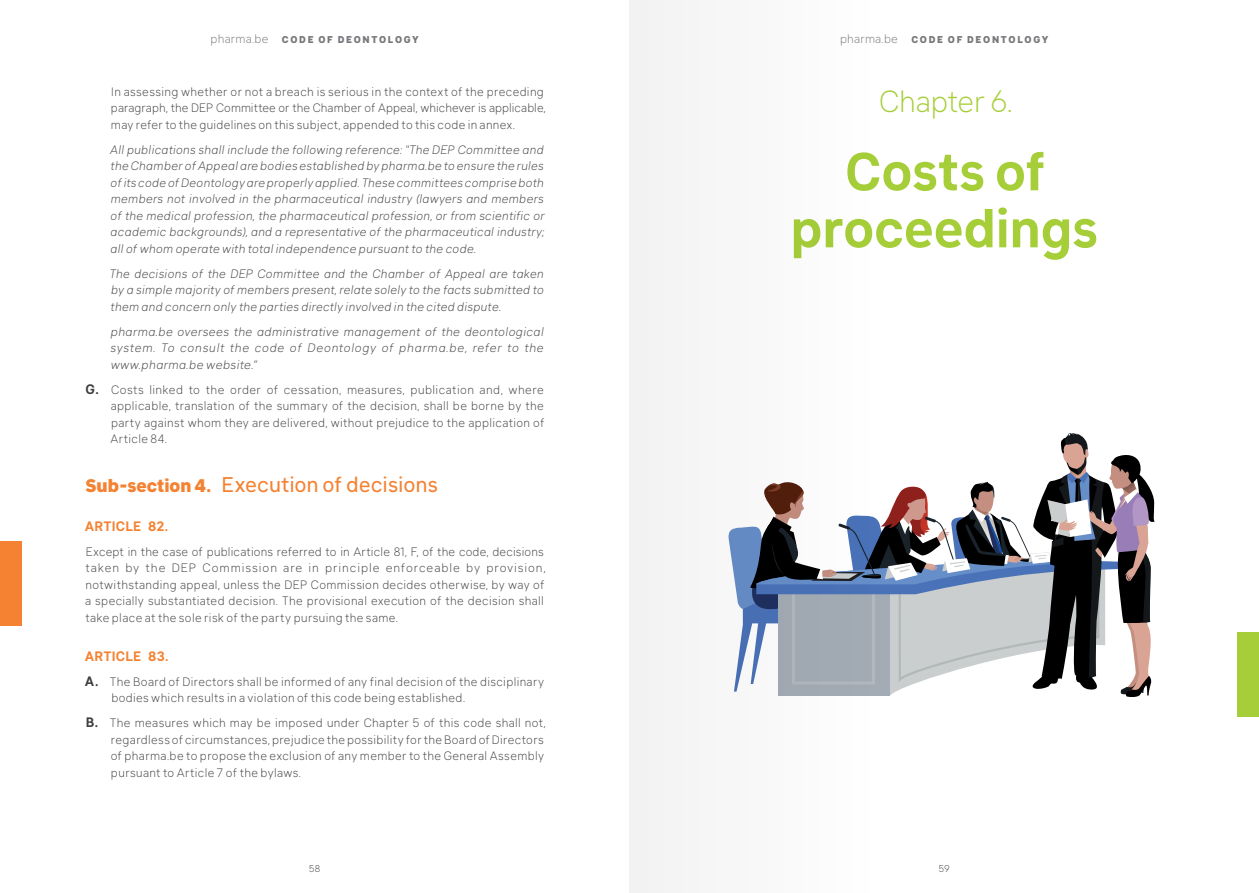
<style>
.page{position:relative;width:1259px;height:893px;background:#fff}
.page>*{position:absolute;margin:0;border:0;box-sizing:border-box;transform-origin:0 0}
.t1{font:700 52.5px/57px "Klima";letter-spacing:-.01em;color:#a6ce39;text-align:center}
.t2{font:300 30px "Klima";letter-spacing:-.01em;color:#a6ce39}
.t3{font:21px "Klima";letter-spacing:-.005em;color:#f48232}
.t4{font:700 13.5px "Klima";letter-spacing:.01em;color:#f48232}
.t5{font:300 12px/16.5px "Klima";letter-spacing:.03em;color:#3e3e3f}
.t6{font:italic 300 12px/16.5px "Klima";letter-spacing:.035em;color:#3e3e3f;text-align:justify}
.t7{font:800 9.75px "Klima";letter-spacing:.175em;color:#76787b}
.t8{font:300 9.75px "Klima";color:#3e3e3f}
.s1{font-weight:300;font-size:12px}
.s2{font-weight:700;font-size:13.5px}
.s3{font-weight:800;font-size:18px}
</style>
<div class="page">
<div style="left:0;top:541px;width:21px;height:84px;background:#f48232"></div>
<div style="left:1237px;top:633px;width:22px;height:84px;background:#a6ce39"></div>
<svg style="left:884px;top:432px;width:270px;height:265px"></svg>
<svg style="left:629px;top:0;width:255px;height:893px"></svg>
<p class="t7" style="left:211px;top:31px;width:210px"><span class="s1">pharma.be</span> CODE OF DEONTOLOGY</p>
<p class="t7" style="left:840px;top:31px;width:210px"><span class="s1">pharma.be</span> CODE OF DEONTOLOGY</p>
<p class="t5" style="left:111px;top:82px;width:436px">In assessing whether or not a breach is serious in the context of the preceding paragraph, the DEP Committee or the Chamber of Appeal, whichever is applicable, may refer to the guidelines on this subject, appended to this code in annex.</p>
<p class="t6" style="left:110px;top:140px;width:436px">All publications shall include the following reference: “The DEP Committee and the Chamber of Appeal are bodies established by pharma.be to ensure the rules of its code of Deontology are properly applied. These committees comprise both members not involved in the pharmaceutical industry (lawyers and members of the medical profession, the pharmaceutical profession, or from scientific or academic backgrounds), and a representative of the pharmaceutical industry; all of whom operate with total independence pursuant to the code.</p>
<p class="t6" style="left:110px;top:264px;width:435px">The decisions of the DEP Committee and the Chamber of Appeal are taken by a simple majority of members present, relate solely to the facts submitted to them and concern only the parties directly involved in the cited dispute.</p>
<p class="t6" style="left:111px;top:322px;width:435px">pharma.be oversees the administrative management of the deontological system. To consult the code of Deontology of pharma.be, refer to the www.pharma.be website.”</p>
<p class="t5" style="left:110px;top:380px;width:436px;text-align:justify;text-indent:-25px"><span class="s2">G.</span> Costs linked to the order of cessation, measures, publication and, where applicable, translation of the summary of the decision, shall be borne by the party against whom they are delivered, without prejudice to the application of Article 84.</p>
<h3 class="t3" style="left:86px;top:467px;width:354px"><span class="s3">Sub-section 4.</span> Execution of decisions</h3>
<p class="t4" style="left:85px;top:514px;width:85px">ARTICLE 82.</p>
<p class="t5" style="left:85px;top:542px;width:462px">Except in the case of publications referred to in Article 81, F, of the code, decisions taken by the DEP Commission are in principle enforceable by provision, notwithstanding appeal, unless the DEP Commission decides otherwise, by way of a specially substantiated decision. The provisional execution of the decision shall take place at the sole risk of the party pursuing the same.</p>
<p class="t4" style="left:85px;top:644px;width:85px">ARTICLE 83.</p>
<p class="t5" style="left:111px;top:672px;width:434px;text-indent:-26px"><span class="s2">A.</span> The Board of Directors shall be informed of any final decision of the disciplinary bodies which results in a violation of this code being established.</p>
<p class="t5" style="left:111px;top:714px;width:436px;text-indent:-25px"><span class="s2">B.</span> The measures which may be imposed under Chapter 5 of this code shall not, regardless of circumstances, prejudice the possibility for the Board of Directors of pharma.be to propose the exclusion of any member to the General Assembly pursuant to Article 7 of the bylaws.</p>
<h2 class="t2" style="left:879px;top:78px;width:135px">Chapter 6.</h2>
<h1 class="t1" style="left:790px;top:137px;width:309px">Costs of proceedings</h1>
<p class="t8" style="left:309px;top:861px;width:13px">58</p>
<p class="t8" style="left:938px;top:861px;width:13px">59</p>
</div>
